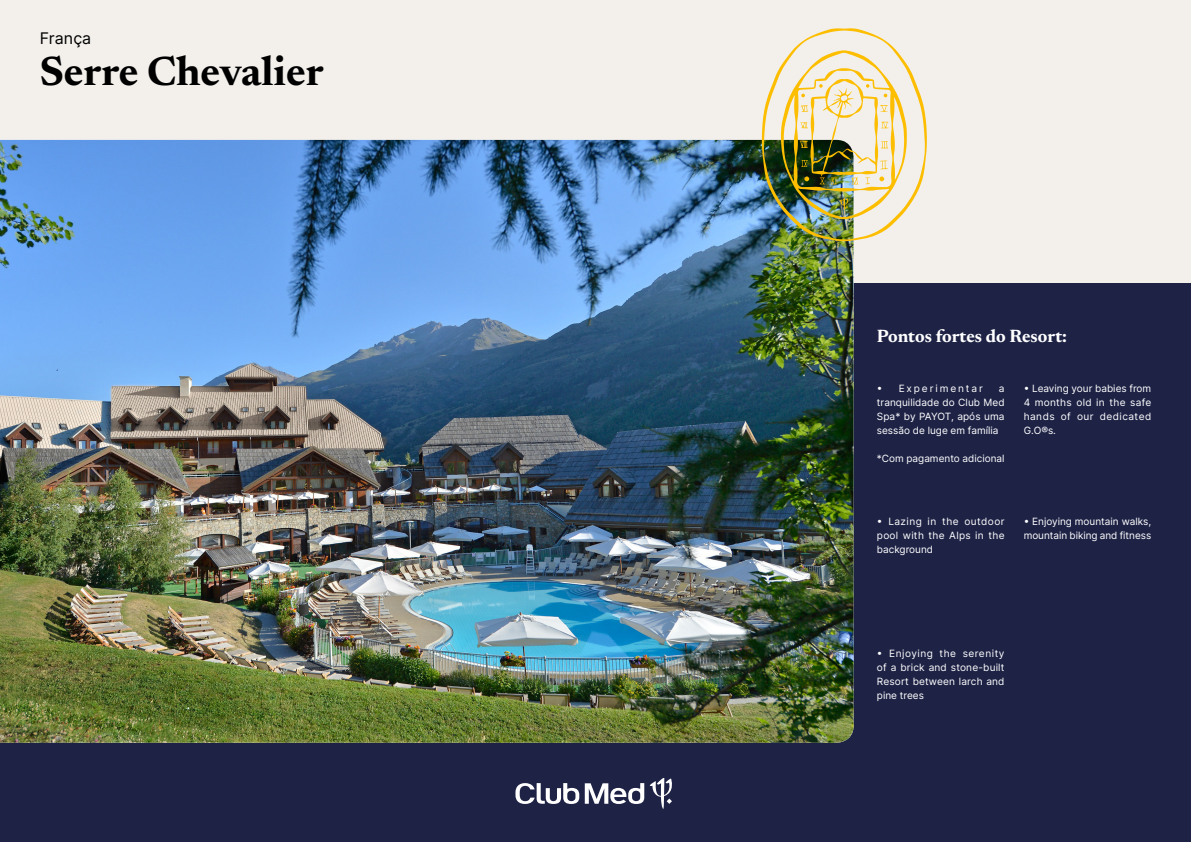
<style>
.page{position:relative;width:1191px;height:842px;background:#f3f0ec}
.page>*{position:absolute;margin:0;border:0;box-sizing:border-box;transform-origin:0 0}
.t1{font:700 41.5px "Newsreader 24 pt";color:#000}
.t2{font:700 18px "Newsreader 24 pt";color:#fff}
.t3{font:16px "Inter";color:#000}
.t4{font:10px/14px "Inter";letter-spacing:.005em;color:#fff;text-align:justify}
.t5{font:10px "Inter";letter-spacing:.185em;color:#fff}
</style>
<div class="page">
<div style="left:0;top:283px;width:1191px;height:559px;background:#1e2346"></div>
<img style="left:0;top:140px;width:853px;height:603px">
<img style="left:762px;top:28px;width:165px;height:213px">
<svg style="left:515px;top:778px;width:157px;height:31px"></svg>
<h3 class="t3" style="left:40px;top:26px;width:53px">França</h3>
<h1 class="t1" style="left:40px;top:41px;width:285px">Serre Chevalier</h1>
<h2 class="t2" style="left:877px;top:323px;width:192px">Pontos fortes do Resort:</h2>
<p class="t5" style="left:877px;top:381px;width:107px">• Experimentar</p>
<p class="t4" style="left:877px;top:381px;width:129px;text-indent:122px">a tranquilidade do Club Med Spa* by PAYOT, após uma sessão de luge em família</p>
<p class="t4" style="left:877px;top:451px;width:129px">*Com pagamento adicional</p>
<p class="t4" style="left:1023px;top:381px;width:129px">• Leaving your babies from 4 months old in the safe hands of our dedicated G.O®s.</p>
<p class="t4" style="left:877px;top:514px;width:129px">• Lazing in the outdoor pool with the Alps in the background</p>
<p class="t4" style="left:1023px;top:514px;width:129px">• Enjoying mountain walks, mountain biking and fitness</p>
<p class="t4" style="left:877px;top:647px;width:129px">• Enjoying the serenity of a brick and stone-built Resort between larch and pine trees</p>
</div>
